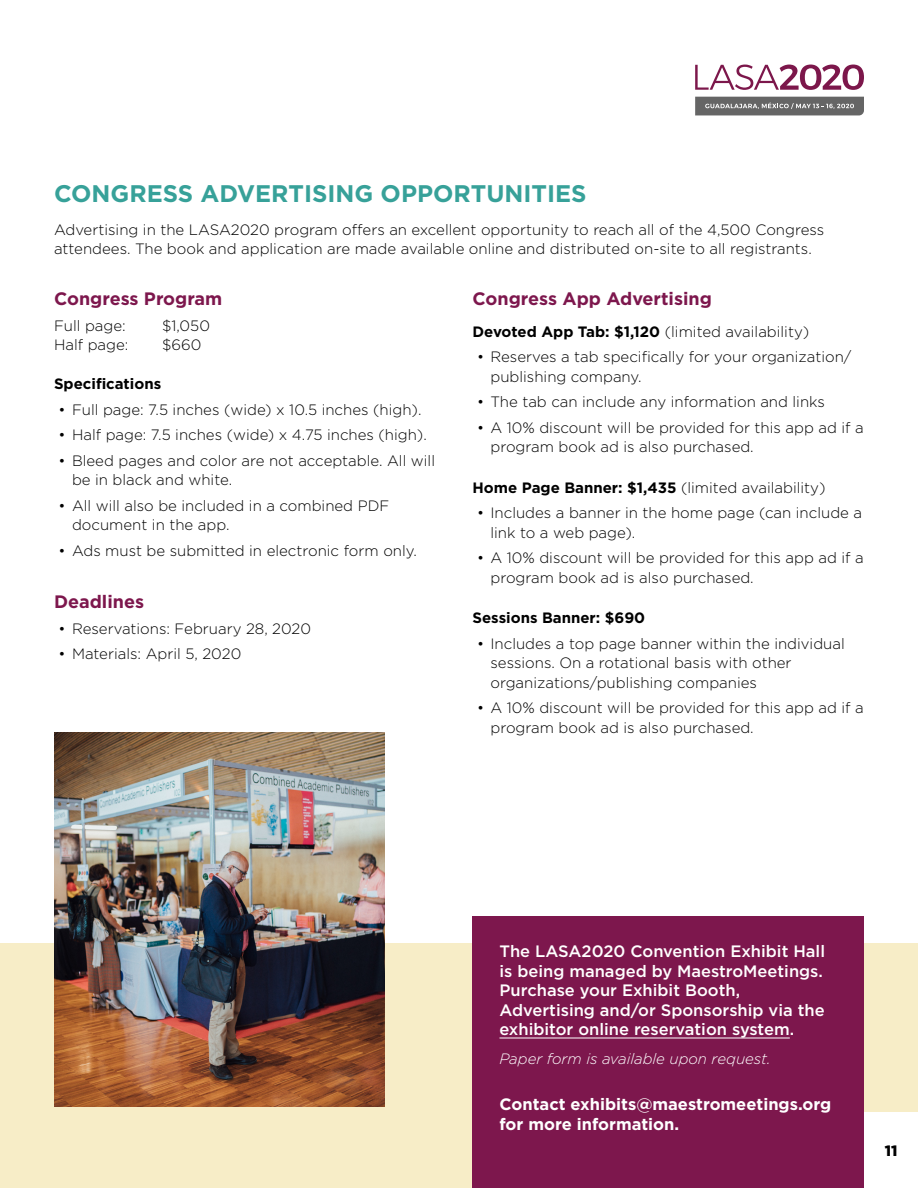
<style>
.page{position:relative;width:918px;height:1188px;background:#fff}
.page>*{position:absolute;margin:0;border:0;box-sizing:border-box;transform-origin:0 0}
.t1{font:700 24px "Gotham";color:#37a199}
.t2{font:700 18px "Gotham";color:#7d174d}
.t3{font:500 16.5px/19.5px "Gotham";color:#fff}
.t4{font:700 16.5px/19.5px "Gotham";color:#fff}
.t5{font:300 15px/19.5px "Gotham";color:#000}
.t6{font:700 15px "Gotham";color:#000}
.t7{font:italic 300 15px "Gotham";color:#fff}
.t8{font:900 15px "Gotham";color:#000}
.s1{font-weight:700}
.s2{font-weight:300}
</style>
<div class="page">
<div style="left:0;top:944px;width:918px;height:244px;background:#f7edc7"></div>
<img style="left:54px;top:732px;width:330px;height:375px">
<div style="left:472px;top:917px;width:392px;height:271px;background:#7d174d"></div>
<hr style="left:500px;top:1038px;width:290px;height:1px;background:#fff">
<div style="left:864px;top:1112px;width:54px;height:76px;background:#fff"></div>
<svg style="left:695px;top:65px;width:169px;height:25px"></svg>
<svg style="left:695px;top:97px;width:169px;height:18px;background:#727272"></svg>
<h1 class="t1" style="left:54px;top:177px;width:534px">CONGRESS ADVERTISING OPPORTUNITIES</h1>
<p class="t5" style="left:54px;top:220px;width:772px">Advertising in the LASA2020 program offers an excellent opportunity to reach all of the 4,500 Congress attendees. The book and application are made available online and distributed on-site to all registrants.</p>
<p class="t2" style="left:54px;top:287px;width:170px">Congress Program</p>
<p class="t5" style="left:54px;top:316px;width:73px">Full page:</p>
<p class="t5" style="left:162px;top:316px;width:50px">$1,050</p>
<p class="t5" style="left:54px;top:335px;width:76px">Half page:</p>
<p class="t5" style="left:162px;top:335px;width:41px">$660</p>
<p class="t6" style="left:54px;top:374px;width:109px">Specifications</p>
<p class="t5" style="left:58px;top:400px;width:364px">• Full page: 7.5 inches (wide) x 10.5 inches (high).</p>
<p class="t5" style="left:58px;top:425px;width:370px">• Half page: 7.5 inches (wide) x 4.75 inches (high).</p>
<p class="t5" style="left:72px;top:451px;width:365px;text-indent:-14px">• Bleed pages and color are not acceptable. All will be in black and white.</p>
<p class="t5" style="left:72px;top:496px;width:319px;text-indent:-14px">• All will also be included in a combined PDF document in the app.</p>
<p class="t5" style="left:58px;top:541px;width:360px">• Ads must be submitted in electronic form only.</p>
<p class="t2" style="left:54px;top:590px;width:92px">Deadlines</p>
<p class="t5" style="left:58px;top:619px;width:254px">• Reservations: February 28, 2020</p>
<p class="t5" style="left:58px;top:644px;width:184px">• Materials: April 5, 2020</p>
<p class="t2" style="left:472px;top:287px;width:241px">Congress App Advertising</p>
<p class="t5" style="left:472px;top:322px;width:338px"><span class="s1">Devoted App Tab: $1,120</span> (limited availability)</p>
<p class="t5" style="left:490px;top:347px;width:362px;text-indent:-14px">• Reserves a tab specifically for your organization/ publishing company.</p>
<p class="t5" style="left:477px;top:392px;width:350px">• The tab can include any information and links</p>
<p class="t5" style="left:490px;top:418px;width:375px;text-indent:-14px">• A 10% discount will be provided for this app ad if a program book ad is also purchased.</p>
<p class="t6" style="left:472px;top:477px;width:355px">Home Page Banner: $1,435 <span class="s2">(limited availability)</span></p>
<p class="t5" style="left:490px;top:503px;width:373px;text-indent:-14px">• Includes a banner in the home page (can include a link to a web page).</p>
<p class="t5" style="left:490px;top:548px;width:375px;text-indent:-14px">• A 10% discount will be provided for this app ad if a program book ad is also purchased.</p>
<p class="t6" style="left:472px;top:608px;width:174px">Sessions Banner: $690</p>
<p class="t5" style="left:490px;top:634px;width:356px;text-indent:-14px">• Includes a top page banner within the individual sessions. On a rotational basis with other organizations/publishing companies</p>
<p class="t5" style="left:490px;top:698px;width:375px;text-indent:-14px">• A 10% discount will be provided for this app ad if a program book ad is also purchased.</p>
<p class="t3" style="left:500px;top:941px;width:327px">The LASA2020 Convention Exhibit Hall is being managed by MaestroMeetings.<br>Purchase your Exhibit Booth, Advertising and/or Sponsorship via the exhibitor online reservation system.</p>
<p class="t7" style="left:500px;top:1049px;width:273px">Paper form is available upon request.</p>
<p class="t4" style="left:500px;top:1094px;width:333px">Contact exhibits@maestromeetings.org for more information.</p>
<p class="t8" style="left:885px;top:1141px;width:14px">11</p>
</div>
